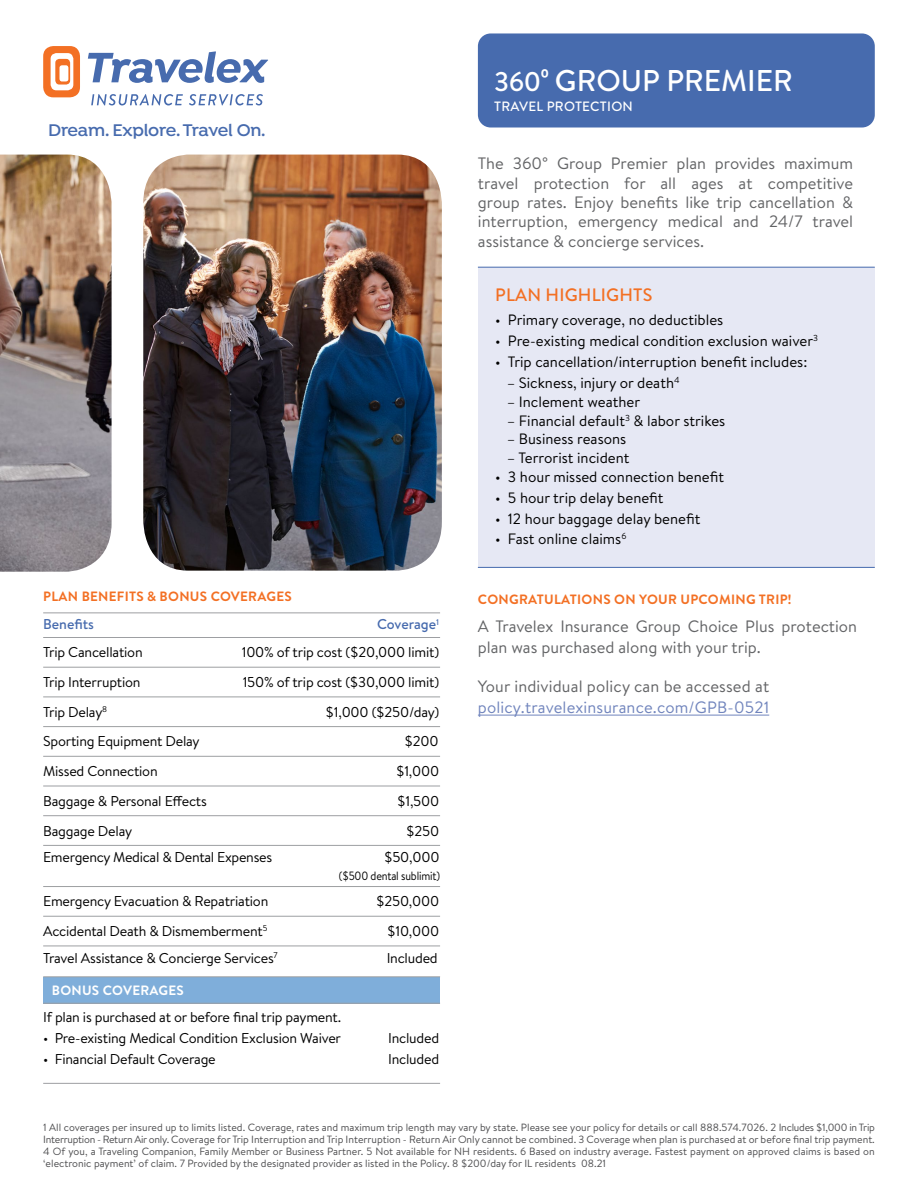
<style>
.page{position:relative;width:918px;height:1188px;background:#fff}
.page>*{position:absolute;margin:0;border:0;box-sizing:border-box;transform-origin:0 0}
.t1{font:500 30px "Brandon Text";color:#fff}
.t2{font:600 18px "Isidora";letter-spacing:-.01em;color:#476bae}
.t3{font:500 18px "Brandon Text";letter-spacing:.01em;color:#f37024}
.t4{font:16.5px/19.4px "Brandon Text";color:#636466;text-align:justify}
.t5{font:16.5px "Brandon Text";letter-spacing:.01em;color:#7185bd}
.t6{font:15px "Brandon Text";color:#000}
.t7{font:14.25px "Brandon Text";letter-spacing:-.015em;color:#000}
.t8{font:500 14.25px "Brandon Text";color:#476bae}
.t9{font:700 13.5px "Brandon Text";letter-spacing:.02em;color:#f37024}
.t10{font:500 13.5px "Brandon Text";letter-spacing:.02em;color:#fff}
.t11{font:700 13.5px "Brandon Text";letter-spacing:.02em;color:#fff}
.t12{font:12px "Brandon Text";letter-spacing:-.015em;color:#000;scale:.9 1}
.t13{font:10.5px/12px "Brandon Text";color:#4d4d4f;text-align:justify}
.s1{font-size:27px}
</style>
<div class="page">
<img style="left:143px;top:154px;width:299px;height:417px">
<svg style="left:0;top:154px;width:112px;height:418px"></svg>
<div style="left:478px;top:267px;width:397px;height:300px;background:#e6e8f4"></div>
<hr style="left:478px;top:267px;width:397px;height:1px;background:#476bae">
<hr style="left:478px;top:567px;width:397px;height:1px;background:#476bae">
<div style="left:43px;top:977px;width:397px;height:26px;background:#7faeda"></div>
<hr style="left:43px;top:613px;width:397px;height:1px;background:#9d9fa2">
<hr style="left:43px;top:637px;width:397px;height:1px;background:#9d9fa2">
<hr style="left:43px;top:667px;width:397px;height:1px;background:#9d9fa2">
<hr style="left:43px;top:697px;width:397px;height:1px;background:#9d9fa2">
<hr style="left:43px;top:726px;width:397px;height:1px;background:#9d9fa2">
<hr style="left:43px;top:756px;width:397px;height:1px;background:#9d9fa2">
<hr style="left:43px;top:786px;width:397px;height:1px;background:#9d9fa2">
<hr style="left:43px;top:815px;width:397px;height:1px;background:#9d9fa2">
<hr style="left:43px;top:845px;width:397px;height:1px;background:#9d9fa2">
<hr style="left:43px;top:886px;width:397px;height:1px;background:#9d9fa2">
<hr style="left:43px;top:916px;width:397px;height:1px;background:#9d9fa2">
<hr style="left:43px;top:946px;width:397px;height:1px;background:#9d9fa2">
<hr style="left:43px;top:977px;width:397px;height:1px;background:#9d9fa2">
<hr style="left:43px;top:1003px;width:397px;height:1px;background:#9d9fa2">
<hr style="left:43px;top:1083px;width:397px;height:1px;background:#9d9fa2">
<div style="left:478px;top:33px;width:397px;height:95px;background:#476bae;border-radius:13px"></div>
<svg style="left:43px;top:46px;width:37px;height:51px"></svg>
<svg style="left:88px;top:51px;width:180px;height:32px"></svg>
<svg style="left:91px;top:94px;width:172px;height:11px"></svg>
<hr style="left:478px;top:715px;width:291px;height:1px;background:#7185bd">
<h2 class="t2" style="left:48px;top:119px;width:219px">Dream. Explore. Travel On.</h2>
<p class="t9" style="left:43px;top:587px;width:250px">PLAN BENEFITS &amp; BONUS COVERAGES</p>
<h3 class="t8" style="left:43px;top:615px;width:52px">Benefits</h3>
<h3 class="t8" style="left:377px;top:615px;width:64px">Coverage<sup>1</sup></h3>
<h3 class="t7" style="left:43px;top:643px;width:101px">Trip Cancellation</h3>
<h3 class="t7" style="left:242px;top:643px;width:199px">100% of trip cost ($20,000 limit)</h3>
<h3 class="t7" style="left:43px;top:672px;width:99px">Trip Interruption</h3>
<h3 class="t7" style="left:243px;top:672px;width:198px">150% of trip cost ($30,000 limit)</h3>
<h3 class="t7" style="left:43px;top:702px;width:66px">Trip Delay<sup>8</sup></h3>
<h3 class="t7" style="left:326px;top:702px;width:115px">$1,000 ($250/day)</h3>
<h3 class="t7" style="left:43px;top:732px;width:158px">Sporting Equipment Delay</h3>
<h3 class="t7" style="left:404px;top:732px;width:36px">$200</h3>
<h3 class="t7" style="left:43px;top:761px;width:116px">Missed Connection</h3>
<h3 class="t7" style="left:396px;top:761px;width:45px">$1,000</h3>
<h3 class="t7" style="left:43px;top:791px;width:165px">Baggage &amp; Personal Effects</h3>
<h3 class="t7" style="left:397px;top:791px;width:44px">$1,500</h3>
<h3 class="t7" style="left:43px;top:821px;width:91px">Baggage Delay</h3>
<h3 class="t7" style="left:406px;top:821px;width:35px">$250</h3>
<h3 class="t7" style="left:43px;top:847px;width:231px">Emergency Medical &amp; Dental Expenses</h3>
<h3 class="t7" style="left:384px;top:847px;width:57px">$50,000</h3>
<p class="t12" style="left:339px;top:868px;width:114px">($500 dental sublimit)</p>
<h3 class="t7" style="left:43px;top:892px;width:227px">Emergency Evacuation &amp; Repatriation</h3>
<h3 class="t7" style="left:376px;top:892px;width:65px">$250,000</h3>
<h3 class="t7" style="left:43px;top:921px;width:226px">Accidental Death &amp; Dismemberment<sup>5</sup></h3>
<h3 class="t7" style="left:387px;top:921px;width:54px">$10,000</h3>
<h3 class="t7" style="left:43px;top:948px;width:236px">Travel Assistance &amp; Concierge Services<sup>7</sup></h3>
<h3 class="t7" style="left:387px;top:948px;width:53px">Included</h3>
<p class="t11" style="left:52px;top:981px;width:134px">BONUS COVERAGES</p>
<h3 class="t7" style="left:43px;top:1008px;width:300px">If plan is purchased at or before final trip payment.</h3>
<h3 class="t7" style="left:43px;top:1028px;width:299px">• Pre-existing Medical Condition Exclusion Waiver</h3>
<h3 class="t7" style="left:388px;top:1028px;width:53px">Included</h3>
<h3 class="t7" style="left:43px;top:1049px;width:174px">• Financial Default Coverage</h3>
<h3 class="t7" style="left:388px;top:1049px;width:53px">Included</h3>
<h1 class="t1" style="left:494px;top:60px;width:300px"><span class="s1">360⁰</span> GROUP PREMIER</h1>
<p class="t10" style="left:494px;top:97px;width:140px">TRAVEL PROTECTION</p>
<h3 class="t4" style="left:478px;top:153px;width:377px">The 360° Group Premier plan provides maximum travel protection for all ages at competitive group rates. Enjoy benefits like trip cancellation &amp; interruption, emergency medical and 24/7 travel assistance &amp; concierge services.</h3>
<h2 class="t3" style="left:495px;top:283px;width:159px">PLAN HIGHLIGHTS</h2>
<h3 class="t6" style="left:495px;top:310px;width:230px">• Primary coverage, no deductibles</h3>
<h3 class="t6" style="left:495px;top:331px;width:324px">• Pre-existing medical condition exclusion waiver<sup>3</sup></h3>
<h3 class="t6" style="left:495px;top:352px;width:314px">• Trip cancellation/interruption benefit includes:</h3>
<h3 class="t6" style="left:507px;top:373px;width:174px">– Sickness, injury or death<sup>4</sup></h3>
<h3 class="t6" style="left:507px;top:391px;width:135px">– Inclement weather</h3>
<h3 class="t6" style="left:507px;top:410px;width:220px">– Financial default<sup>3</sup> &amp; labor strikes</h3>
<h3 class="t6" style="left:507px;top:429px;width:121px">– Business reasons</h3>
<h3 class="t6" style="left:507px;top:448px;width:124px">– Terrorist incident</h3>
<h3 class="t6" style="left:495px;top:466px;width:230px">• 3 hour missed connection benefit</h3>
<h3 class="t6" style="left:495px;top:487px;width:170px">• 5 hour trip delay benefit</h3>
<h3 class="t6" style="left:495px;top:508px;width:207px">• 12 hour baggage delay benefit</h3>
<h3 class="t6" style="left:495px;top:529px;width:133px">• Fast online claims<sup>6</sup></h3>
<p class="t9" style="left:478px;top:590px;width:315px">CONGRATULATIONS ON YOUR UPCOMING TRIP!</p>
<h3 class="t4" style="left:478px;top:615px;width:381px;line-height:21px">A Travelex Insurance Group Choice Plus protection plan was purchased along with your trip.</h3>
<h3 class="t4" style="left:478px;top:677px;width:293px">Your individual policy can be accessed at</h3>
<h3 class="t5" style="left:478px;top:696px;width:293px">policy.travelexinsurance.com/GPB-0521</h3>
<p class="t13" style="left:43px;top:1121px;width:833px">1 All coverages per insured up to limits listed. Coverage, rates and maximum trip length may vary by state. Please see your policy for details or call 888.574.7026. 2 Includes $1,000 in Trip Interruption - Return Air only. Coverage for Trip Interruption and Trip Interruption - Return Air Only cannot be combined. 3 Coverage when plan is purchased at or before final trip payment.<br>4 Of you, a Traveling Companion, Family Member or Business Partner. 5 Not available for NH residents. 6 Based on industry average. Fastest payment on approved claims is based on ‘electronic payment’ of claim. 7 Provided by the designated provider as listed in the Policy. 8 $200/day for IL residents 08.21</p>
</div>
